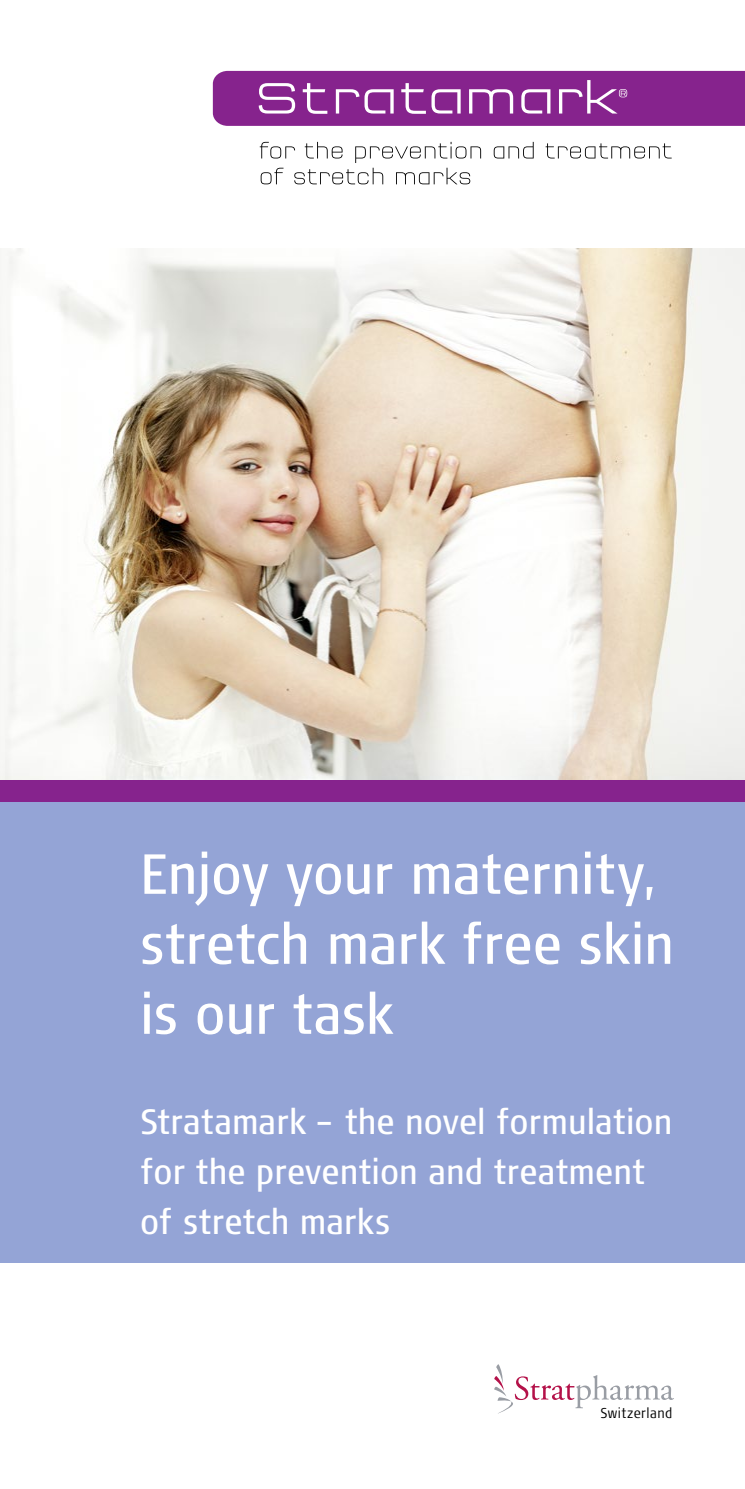
<style>
.page{position:relative;width:745px;height:1489px;background:#fff}
.page>*{position:absolute;margin:0;border:0;box-sizing:border-box;transform-origin:0 0}
.t1{font:condensed 56.25px/70px "Signa Pro";letter-spacing:-.005em;color:#fff}
.t2{font:condensed 35px/50px "Signa Pro";color:#fff}
.t3{font:300 condensed 14.25px "Signa Pro";letter-spacing:.03em;color:#000}
</style>
<div class="page">
<div style="left:0;top:780px;width:744px;height:481px;background:#94a4d6"></div>
<img style="left:0;top:248px;width:744px;height:532px">
<svg style="left:213px;top:71px;width:531px;height:55px;background:#913797"></svg>
<svg style="left:493px;top:142px;width:40px;height:16px"></svg>
<svg style="left:545px;top:143px;width:126px;height:15px"></svg>
<svg style="left:259px;top:142px;width:222px;height:42px"></svg>
<svg style="left:494px;top:1364px;width:179px;height:49px"></svg>
<div style="left:0;top:780px;width:744px;height:21px;background:#86238d"></div>
<h1 class="t1" style="left:140px;top:839px;width:535px">Enjoy your maternity, stretch mark free skin is our task</h1>
<p class="t2" style="left:140px;top:1096px;width:533px">Stratamark – the novel formulation for the prevention and treatment of stretch marks</p>
<p class="t3" style="left:600px;top:1404px;width:73px">Switzerland</p>
</div>
